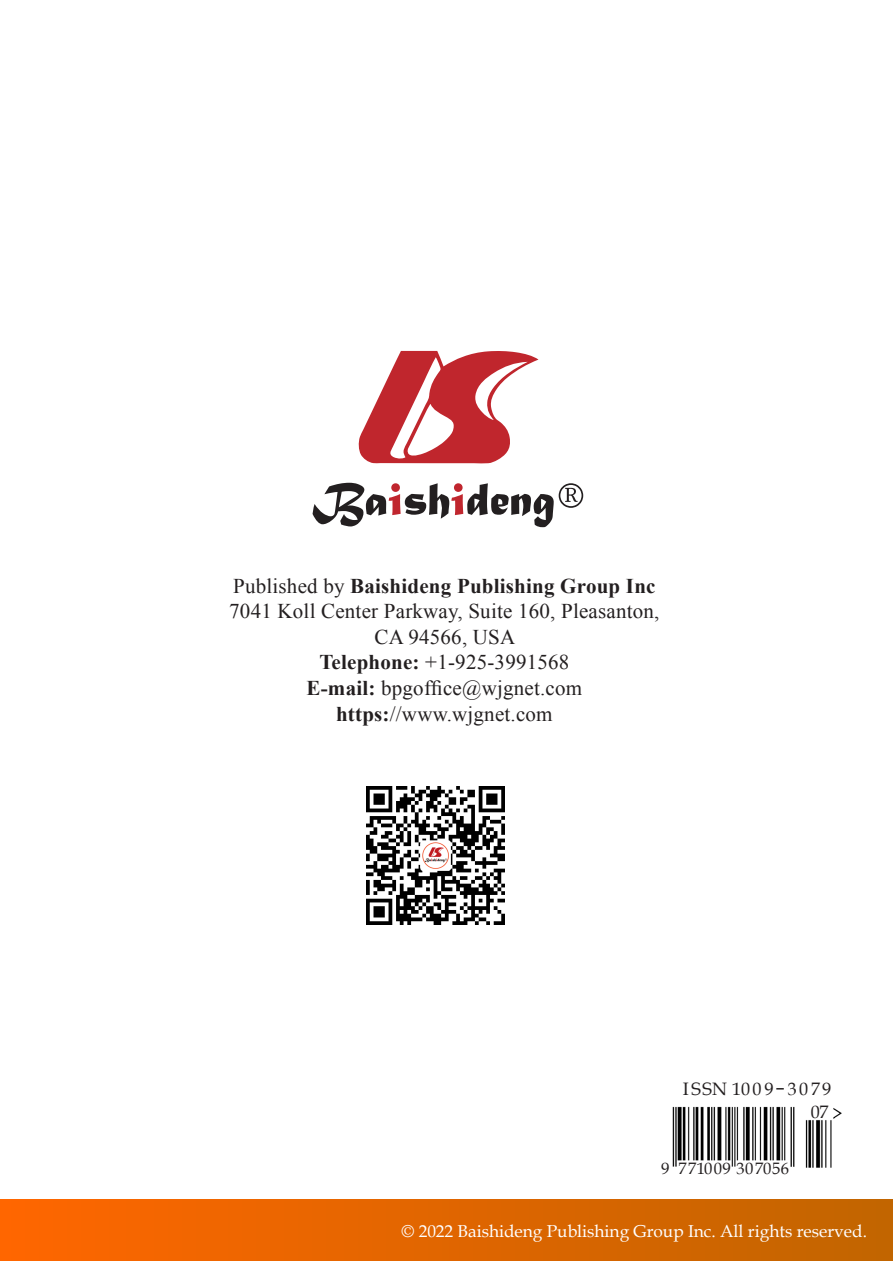
<style>
.page{position:relative;width:893px;height:1263px;background:#fff}
.page>*{position:absolute;margin:0;border:0;box-sizing:border-box;transform-origin:0 0}
.t1{font:21px "Times New Roman";letter-spacing:.01em;color:#231f20}
.t2{font:700 21px "Times New Roman";letter-spacing:.01em;color:#231f20}
.t3{font:18px "Book Antiqua";letter-spacing:.12em;color:#231f20}
.t4{font:17.25px "Book Antiqua";color:#fff}
.t5{font:16.5px "Book Antiqua";letter-spacing:.03em;color:#231f20}
.s1{font-weight:400}
.s2{font-weight:700}
</style>
<div class="page">
<img style="left:672px;top:1106px;width:170px;height:62px">
<svg style="left:358px;top:351px;width:180px;height:113px"></svg>
<svg style="left:313px;top:483px;width:270px;height:44px"></svg>
<div style="left:0;top:1200px;width:893px;height:60px;background:linear-gradient(to right,#f60,#c16500)"></div>
<img style="left:367px;top:787px;width:138px;height:138px">
<p class="t2" style="left:233px;top:571px;width:424px"><span class="s1">Published by</span> Baishideng Publishing Group Inc</p>
<p class="t1" style="left:229px;top:597px;width:432px">7041 Koll Center Parkway, Suite 160, Pleasanton,</p>
<p class="t1" style="left:375px;top:623px;width:142px">CA 94566, USA</p>
<p class="t1" style="left:319px;top:648px;width:252px"><span class="s2">Telephone:</span> +1-925-3991568</p>
<p class="t1" style="left:307px;top:674px;width:277px"><span class="s2">E-mail:</span> bpgoffice@wjgnet.com</p>
<p class="t1" style="left:336px;top:700px;width:218px"><span class="s2">https:</span>//www.wjgnet.com</p>
<p class="t3" style="left:683px;top:1077px;width:92px">ISSN 1009</p>
<p class="t3" style="left:788px;top:1077px;width:45px">3079</p>
<p class="t3" style="left:811px;top:1099px;width:19px">07</p>
<p class="t5" style="left:661px;top:1157px;width:10px">9</p>
<p class="t5" style="left:678px;top:1157px;width:112px">771009 307056</p>
<p class="t4" style="left:401px;top:1219px;width:467px">© 2022 Baishideng Publishing Group Inc. All rights reserved.</p>
</div>
